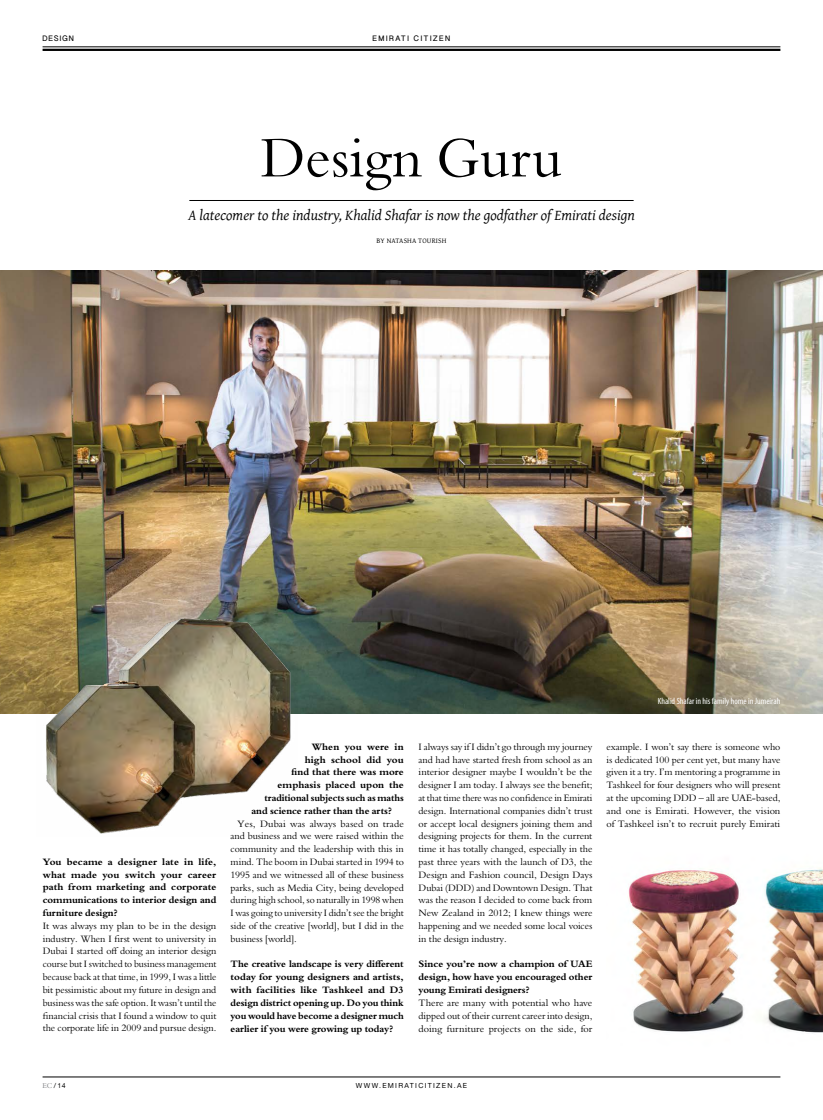
<style>
.page{position:relative;width:823px;height:1120px;background:#fff}
.page>*{position:absolute;margin:0;border:0;box-sizing:border-box;transform-origin:0 0}
.t1{font:55.5px "Bergamo Pro";color:#000}
.t2{font:italic 15px "Gentium";color:#000}
.t3{font:9.5px/12.8px "Bergamo Pro";color:#000;text-align:justify}
.t4{font:700 9.5px/12.8px "Bergamo Pro";letter-spacing:-.005em;color:#000;text-align:justify}
.t5{font:condensed 9px "Myriad Pro";color:#fff}
.t6{font:7.2px "Gentium Alt";letter-spacing:.015em;color:#000}
.t7{font:7px "Alte Haas Grotesk";letter-spacing:.185em;color:#000}
.t8{font:700 7px "Bangla Sangam MN";letter-spacing:.16em;color:#000}
.s1{font-family:"Bergamo Pro";font-size:7.1px;color:#808285}
</style>
<div class="page">
<hr style="left:43px;top:46px;width:737px;height:1px;background:#000">
<hr style="left:43px;top:49px;width:737px;height:2px;background:#000">
<hr style="left:43px;top:1076px;width:737px;height:1px;background:#000">
<img style="left:0;top:271px;width:822px;height:442px">
<img style="left:628px;top:868px;width:194px;height:165px">
<hr style="left:189px;top:200px;width:444px;height:1px;background:#000">
<img style="left:37px;top:608px;width:261px;height:226px">
<p class="t8" style="left:43px;top:34px;width:33px">DESIGN</p>
<p class="t8" style="left:372px;top:34px;width:79px">EMIRATI CITIZEN</p>
<h1 class="t1" style="left:260px;top:125px;width:303px">Design Guru</h1>
<h2 class="t2" style="left:188px;top:205px;width:448px">A latecomer to the industry, Khalid Shafar is now the godfather of Emirati design</h2>
<p class="t6" style="left:376px;top:235px;width:71px">BY NATASHA TOURISH</p>
<p class="t4" style="left:43px;top:855px;width:175px">You became a designer late in life, what made you switch your career path from marketing and corporate communications to interior design and furniture design?</p>
<p class="t3" style="left:43px;top:919px;width:175px">It was always my plan to be in the design industry. When I first went to university in Dubai I started off doing an interior design course but I switched to business management because back at that time, in 1999, I was a little bit pessimistic about my future in design and business was the safe option. It wasn’t until the financial crisis that I found a window to quit the corporate life in 2009 and pursue design.</p>
<p class="t4" style="left:311px;top:740px;width:93px">When you were in</p>
<p class="t4" style="left:304px;top:753px;width:100px">high school did you</p>
<p class="t4" style="left:291px;top:766px;width:113px">find that there was more</p>
<p class="t4" style="left:277px;top:778px;width:128px">emphasis placed upon the</p>
<p class="t4" style="left:264px;top:791px;width:140px">traditional subjects such as maths</p>
<p class="t4" style="left:251px;top:804px;width:142px">and science rather than the arts?</p>
<p class="t3" style="left:230px;top:817px;width:175px;text-indent:7px">Yes, Dubai was always based on trade and business and we were raised within the community and the leadership with this in mind. The boom in Dubai started in 1994 to 1995 and we witnessed all of these business parks, such as Media City, being developed during high school, so naturally in 1998 when I was going to university I didn’t see the bright side of the creative [world], but I did in the business [world].</p>
<p class="t4" style="left:230px;top:958px;width:175px">The creative landscape is very different today for young designers and artists, with facilities like Tashkeel and D3 design district opening up. Do you think you would have become a designer much earlier if you were growing up today?</p>
<p class="t5" style="left:657px;top:696px;width:124px">Khalid Shafar in his family home in Jumeirah</p>
<p class="t3" style="left:418px;top:740px;width:175px">I always say if I didn’t go through my journey and had have started fresh from school as an interior designer maybe I wouldn’t be the designer I am today. I always see the benefit; at that time there was no confidence in Emirati design. International companies didn’t trust or accept local designers joining them and designing projects for them. In the current time it has totally changed, especially in the past three years with the launch of D3, the Design and Fashion council, Design Days Dubai (DDD) and Downtown Design. That was the reason I decided to come back from New Zealand in 2012; I knew things were happening and we needed some local voices in the design industry.</p>
<p class="t4" style="left:418px;top:958px;width:175px">Since you’re now a champion of UAE design, how have you encouraged other young Emirati designers?</p>
<p class="t3" style="left:418px;top:996px;width:175px">There are many with potential who have dipped out of their current career into design, doing furniture projects on the side, for</p>
<p class="t3" style="left:606px;top:740px;width:175px">example. I won’t say there is someone who is dedicated 100 per cent yet, but many have given it a try. I’m mentoring a programme in Tashkeel for four designers who will present at the upcoming DDD – all are UAE-based, and one is Emirati. However, the vision of Tashkeel isn’t to recruit purely Emirati</p>
<p class="t7" style="left:43px;top:1081px;width:25px"><span class="s1">EC</span> /14</p>
<p class="t7" style="left:355px;top:1081px;width:113px">WWW.EMIRATICITIZEN.AE</p>
</div>
